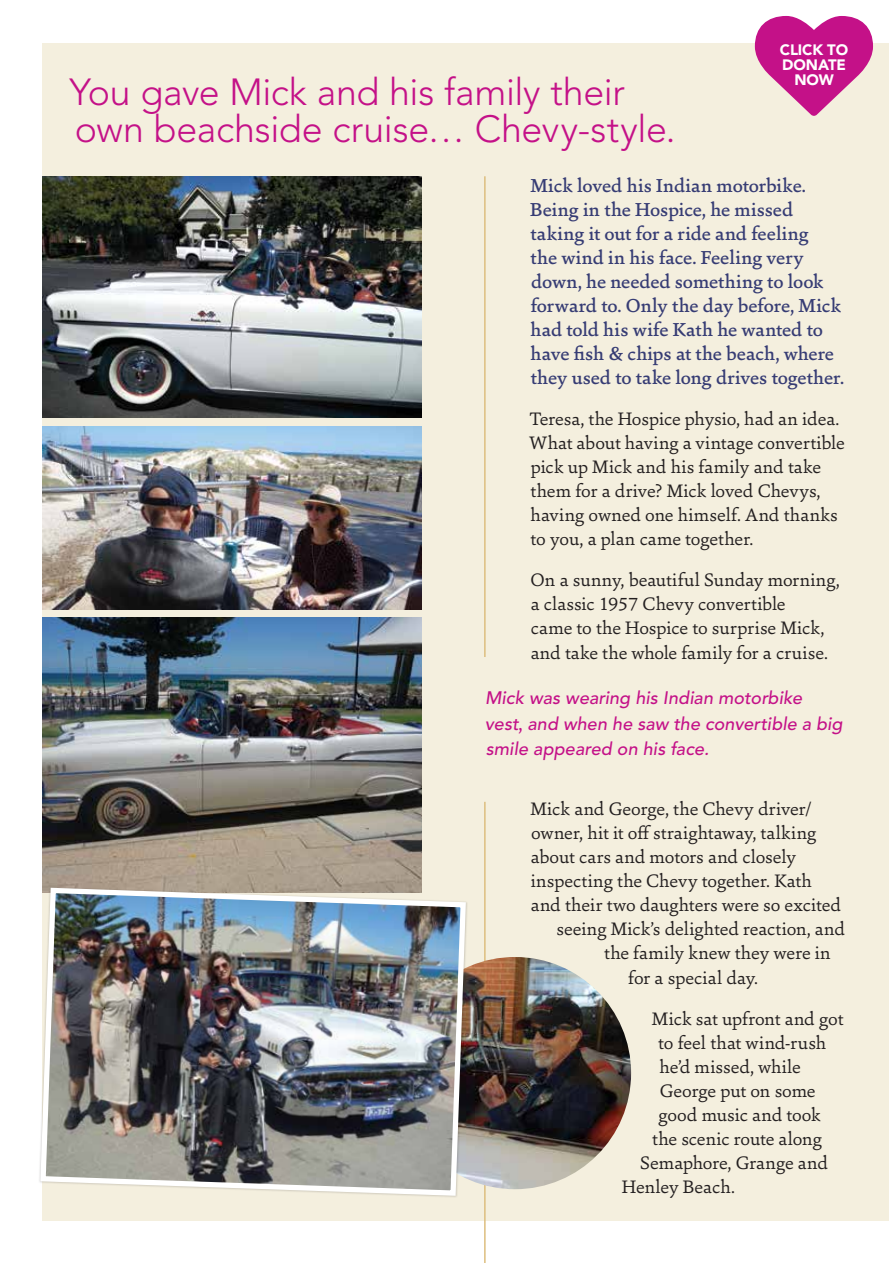
<style>
.page{position:relative;width:889px;height:1263px;background:#fff}
.page>*{position:absolute;margin:0;border:0;box-sizing:border-box;transform-origin:0 0}
.t1{font:300 37.5px/37.5px "Avenir LT Std";letter-spacing:-.005em;color:#c41188}
.t2{font:500 20.25px/24px "Sina";color:#363c74}
.t3{font:19.5px/24px "Sina";color:#231f20}
.t4{font:italic 500 18px/25.5px "Avenir LT Std";letter-spacing:.005em;color:#c41188}
.t5{font:900 15px/15px "Avenir LT Std";letter-spacing:-.01em;color:#fff;text-align:center}
.s1{font-family:"Sina";font-style:normal;font-size:19.5px}
</style>
<div class="page">
<div style="left:43px;top:43px;width:846px;height:1177px;background:#f4efde"></div>
<hr style="left:484px;top:176px;width:1px;height:481px;background:#ddbe7e">
<hr style="left:484px;top:802px;width:1px;height:461px;background:#ddbe7e">
<img style="left:43px;top:176px;width:379px;height:241px">
<img style="left:43px;top:426px;width:379px;height:183px">
<img style="left:43px;top:617px;width:379px;height:268px">
<img style="left:399px;top:957px;width:232px;height:232px;border-radius:116px">
<img style="left:39px;top:885px;width:429px;height:313px">
<svg style="left:755px;top:16px;width:118px;height:100px"></svg>
<h1 class="t1" style="left:70px;top:73px;width:607px">You gave Mick and his family their own beachside cruise… Chevy-style.</h1>
<p class="t5" style="left:780px;top:42px;width:70px">CLICK TO<br>DONATE<br>NOW</p>
<p class="t2" style="left:530px;top:173px;width:315px">Mick loved his Indian motorbike.<br>Being in the Hospice, he missed taking it out for a ride and feeling<br>the wind in his face. Feeling very down, he needed something to look forward to. Only the day before, Mick had told his wife Kath he wanted to have fish &amp; chips at the beach, where they used to take long drives together.</p>
<p class="t3" style="left:529px;top:406px;width:317px">Teresa, the Hospice physio, had an idea.<br>What about having a vintage convertible pick up Mick and his family and take them for a drive? Mick loved Chevys, having owned one himself. And thanks to you, a plan came together.</p>
<p class="t3" style="left:530px;top:567px;width:311px">On a sunny, beautiful Sunday morning, a classic 1957 Chevy convertible<br>came to the Hospice to surprise Mick, and take the whole family for a cruise.</p>
<p class="t4" style="left:485px;top:686px;width:359px">Mick was wearing his Indian motorbike vest<span class="s1">,</span> and when he saw the convertible a big smile appeared on his face.</p>
<p class="t3" style="left:530px;top:796px;width:283px">Mick and George, the Chevy driver/</p>
<p class="t3" style="left:531px;top:820px;width:287px">owner, hit it off straightaway, talking</p>
<p class="t3" style="left:531px;top:844px;width:267px">about cars and motors and closely</p>
<p class="t3" style="left:531px;top:868px;width:283px">inspecting the Chevy together. Kath</p>
<p class="t3" style="left:531px;top:892px;width:312px">and their two daughters were so excited</p>
<p class="t3" style="left:556px;top:916px;width:290px">seeing Mick’s delighted reaction, and</p>
<p class="t3" style="left:604px;top:940px;width:228px">the family knew they were in</p>
<p class="t3" style="left:628px;top:965px;width:131px">for a special day.</p>
<p class="t3" style="left:652px;top:1006px;width:193px">Mick sat upfront and got</p>
<p class="t3" style="left:658px;top:1030px;width:170px">to feel that wind-rush</p>
<p class="t3" style="left:659px;top:1054px;width:143px">he’d missed, while</p>
<p class="t3" style="left:659px;top:1078px;width:157px">George put on some</p>
<p class="t3" style="left:658px;top:1102px;width:164px">good music and took</p>
<p class="t3" style="left:652px;top:1126px;width:171px">the scenic route along</p>
<p class="t3" style="left:640px;top:1150px;width:189px">Semaphore, Grange and</p>
<p class="t3" style="left:622px;top:1174px;width:115px">Henley Beach.</p>
</div>
